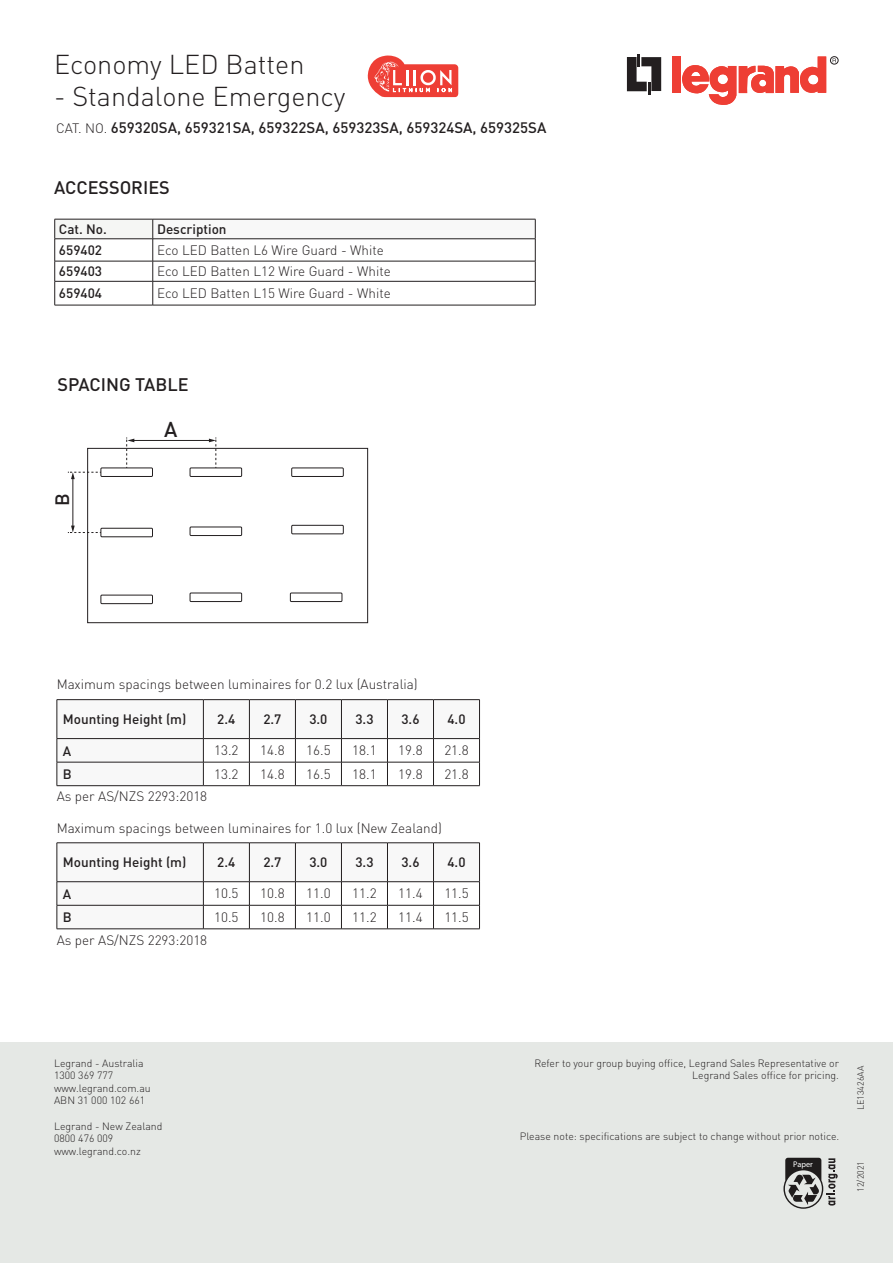
<style>
.page{position:relative;width:893px;height:1263px;background:#fff}
.page>*{position:absolute;margin:0;border:0;box-sizing:border-box;transform-origin:0 0}
.t1{font:300 27px "DIN Pro";color:#231f20}
.t2{font:500 21.3px "DIN Pro";color:#231f20}
.t3{font:500 19.2px "DIN Pro";color:#231f20}
.t4{font:500 18px "DIN Pro";color:#231f20}
.t5{font:500 15px "DIN Pro";color:#231f20}
.t6{font:300 13.5px "DIN Pro";color:#231f20}
.t7{font:500 13.5px "DIN Pro";color:#231f20}
.t8{font:300 10.5px/12.6px "DIN Pro";color:#231f20}
.t9{font:300 9px "DIN Pro";color:#231f20}
.t10{font:600 condensed 8.25px "ITC Avant Garde Std";color:#fff}
.s1{font-weight:300;font-size:13.5px}
</style>
<div class="page">
<hr style="left:57px;top:699px;width:146px;height:1px;background:#231f20">
<hr style="left:203px;top:699px;width:46px;height:1px;background:#231f20">
<hr style="left:249px;top:699px;width:46px;height:1px;background:#231f20">
<hr style="left:295px;top:699px;width:46px;height:1px;background:#231f20">
<hr style="left:341px;top:699px;width:46px;height:1px;background:#231f20">
<hr style="left:387px;top:699px;width:46px;height:1px;background:#231f20">
<hr style="left:433px;top:699px;width:47px;height:1px;background:#231f20">
<svg style="left:57px;top:700px;width:423px;height:85px"></svg>
<hr style="left:57px;top:785px;width:146px;height:1px;background:#231f20">
<hr style="left:203px;top:785px;width:46px;height:1px;background:#231f20">
<hr style="left:249px;top:785px;width:46px;height:1px;background:#231f20">
<hr style="left:295px;top:785px;width:46px;height:1px;background:#231f20">
<hr style="left:341px;top:785px;width:46px;height:1px;background:#231f20">
<hr style="left:387px;top:785px;width:46px;height:1px;background:#231f20">
<hr style="left:433px;top:785px;width:47px;height:1px;background:#231f20">
<hr style="left:57px;top:842px;width:146px;height:1px;background:#231f20">
<hr style="left:203px;top:842px;width:46px;height:1px;background:#231f20">
<hr style="left:249px;top:842px;width:46px;height:1px;background:#231f20">
<hr style="left:295px;top:842px;width:46px;height:1px;background:#231f20">
<hr style="left:341px;top:842px;width:46px;height:1px;background:#231f20">
<hr style="left:387px;top:842px;width:46px;height:1px;background:#231f20">
<hr style="left:433px;top:842px;width:47px;height:1px;background:#231f20">
<svg style="left:57px;top:843px;width:423px;height:85px"></svg>
<hr style="left:57px;top:928px;width:146px;height:1px;background:#231f20">
<hr style="left:203px;top:928px;width:46px;height:1px;background:#231f20">
<hr style="left:249px;top:928px;width:46px;height:1px;background:#231f20">
<hr style="left:295px;top:928px;width:46px;height:1px;background:#231f20">
<hr style="left:341px;top:928px;width:46px;height:1px;background:#231f20">
<hr style="left:387px;top:928px;width:46px;height:1px;background:#231f20">
<hr style="left:433px;top:928px;width:47px;height:1px;background:#231f20">
<svg style="left:627px;top:54px;width:34px;height:40px"></svg>
<div style="left:673px;top:56px;width:8px;height:37px;background:#ee3e34"></div>
<svg style="left:682px;top:57px;width:144px;height:48px"></svg>
<div style="left:830px;top:56px;width:8px;height:8px;border:1px solid #231f20;border-radius:50%"></div>
<div style="left:0;top:1042px;width:893px;height:221px;background:#e5e8e5"></div>
<svg style="left:783px;top:1158px;width:55px;height:51px"></svg>
<svg style="left:367px;top:55px;width:91px;height:42px"></svg>
<div style="left:55px;top:219px;width:98px;height:20px;background:#f5f6f4"></div>
<div style="left:153px;top:219px;width:382px;height:20px;background:#f8f8f8"></div>
<hr style="left:55px;top:219px;width:98px;height:1px;background:#231f20">
<hr style="left:153px;top:219px;width:382px;height:1px;background:#231f20">
<hr style="left:55px;top:239px;width:98px;height:1px;background:#231f20">
<hr style="left:153px;top:239px;width:382px;height:1px;background:#231f20">
<hr style="left:55px;top:261px;width:98px;height:1px;background:#231f20">
<hr style="left:153px;top:261px;width:382px;height:1px;background:#231f20">
<hr style="left:55px;top:281px;width:98px;height:1px;background:#231f20">
<svg style="left:54px;top:219px;width:1px;height:86px"></svg>
<hr style="left:153px;top:281px;width:382px;height:1px;background:#231f20">
<svg style="left:153px;top:219px;width:1px;height:86px"></svg>
<svg style="left:535px;top:219px;width:1px;height:86px"></svg>
<hr style="left:55px;top:305px;width:98px;height:1px;background:#231f20">
<hr style="left:153px;top:305px;width:382px;height:1px;background:#231f20">
<div style="left:87px;top:448px;width:281px;height:175px;border:1px solid #231f20"></div>
<div style="left:190px;top:527px;width:52px;height:9px;border:1px solid #231f20"></div>
<div style="left:190px;top:593px;width:52px;height:9px;border:1px solid #231f20"></div>
<div style="left:291px;top:525px;width:52px;height:9px;border:1px solid #231f20"></div>
<div style="left:290px;top:593px;width:52px;height:9px;border:1px solid #231f20"></div>
<div style="left:190px;top:468px;width:52px;height:9px;border:1px solid #231f20"></div>
<div style="left:291px;top:468px;width:52px;height:9px;border:1px solid #231f20"></div>
<div style="left:101px;top:468px;width:52px;height:9px;border:1px solid #231f20"></div>
<div style="left:101px;top:528px;width:52px;height:9px;border:1px solid #231f20"></div>
<div style="left:101px;top:595px;width:52px;height:9px;border:1px solid #231f20"></div>
<hr style="left:133px;top:440px;width:77px;height:1px;background:#231f20">
<svg style="left:126px;top:437px;width:8px;height:31px"></svg>
<svg style="left:209px;top:437px;width:8px;height:31px"></svg>
<hr style="left:73px;top:478px;width:1px;height:49px;background:#231f20">
<svg style="left:68px;top:526px;width:33px;height:7px"></svg>
<svg style="left:68px;top:472px;width:33px;height:7px"></svg>
<h1 class="t1" style="left:54px;top:43px;width:252px">Economy LED Batten</h1>
<h1 class="t1" style="left:54px;top:76px;width:293px">- Standalone Emergency</h1>
<p class="t5" style="left:56px;top:117px;width:492px"><span class="s1">CAT. NO.</span> 659320SA, 659321SA, 659322SA, 659323SA, 659324SA, 659325SA</p>
<h3 class="t4" style="left:54px;top:175px;width:117px">ACCESSORIES</h3>
<p class="t7" style="left:59px;top:220px;width:49px">Cat. No.</p>
<p class="t7" style="left:157px;top:220px;width:71px">Description</p>
<p class="t7" style="left:59px;top:241px;width:45px">659402</p>
<p class="t6" style="left:157px;top:239px;width:228px">Eco LED Batten L6 Wire Guard - White</p>
<p class="t7" style="left:59px;top:262px;width:45px">659403</p>
<p class="t6" style="left:157px;top:261px;width:235px">Eco LED Batten L12 Wire Guard - White</p>
<p class="t7" style="left:59px;top:284px;width:45px">659404</p>
<p class="t6" style="left:157px;top:283px;width:235px">Eco LED Batten L15 Wire Guard - White</p>
<h3 class="t4" style="left:58px;top:372px;width:133px">SPACING TABLE</h3>
<h3 class="t3" style="left:49px;top:506px;width:14px;rotate:-90deg">B</h3>
<h2 class="t2" style="left:164px;top:415px;width:15px">A</h2>
<p class="t6" style="left:57px;top:673px;width:363px">Maximum spacings between luminaires for 0.2 lux (Australia)</p>
<p class="t7" style="left:63px;top:710px;width:125px">Mounting Height (m)</p>
<p class="t7" style="left:217px;top:710px;width:20px">2.4</p>
<p class="t7" style="left:263px;top:710px;width:20px">2.7</p>
<p class="t7" style="left:309px;top:710px;width:20px">3.0</p>
<p class="t7" style="left:355px;top:710px;width:20px">3.3</p>
<p class="t7" style="left:401px;top:710px;width:20px">3.6</p>
<p class="t7" style="left:447px;top:710px;width:20px">4.0</p>
<p class="t7" style="left:63px;top:741px;width:10px">A</p>
<p class="t6" style="left:214px;top:740px;width:26px">13.2</p>
<p class="t6" style="left:260px;top:740px;width:26px">14.8</p>
<p class="t6" style="left:306px;top:740px;width:26px">16.5</p>
<p class="t6" style="left:352px;top:740px;width:26px">18.1</p>
<p class="t6" style="left:398px;top:740px;width:26px">19.8</p>
<p class="t6" style="left:444px;top:740px;width:26px">21.8</p>
<p class="t7" style="left:63px;top:765px;width:10px">B</p>
<p class="t6" style="left:214px;top:763px;width:26px">13.2</p>
<p class="t6" style="left:260px;top:763px;width:26px">14.8</p>
<p class="t6" style="left:306px;top:763px;width:26px">16.5</p>
<p class="t6" style="left:352px;top:763px;width:26px">18.1</p>
<p class="t6" style="left:398px;top:763px;width:26px">19.8</p>
<p class="t6" style="left:444px;top:763px;width:26px">21.8</p>
<p class="t6" style="left:57px;top:785px;width:152px">As per AS/NZS 2293:2018</p>
<p class="t6" style="left:57px;top:818px;width:387px">Maximum spacings between luminaires for 1.0 lux (New Zealand)</p>
<p class="t7" style="left:63px;top:853px;width:125px">Mounting Height (m)</p>
<p class="t7" style="left:217px;top:853px;width:20px">2.4</p>
<p class="t7" style="left:263px;top:853px;width:20px">2.7</p>
<p class="t7" style="left:309px;top:853px;width:20px">3.0</p>
<p class="t7" style="left:355px;top:853px;width:20px">3.3</p>
<p class="t7" style="left:401px;top:853px;width:20px">3.6</p>
<p class="t7" style="left:447px;top:853px;width:20px">4.0</p>
<p class="t7" style="left:63px;top:884px;width:10px">A</p>
<p class="t6" style="left:214px;top:883px;width:26px">10.5</p>
<p class="t6" style="left:260px;top:883px;width:26px">10.8</p>
<p class="t6" style="left:306px;top:883px;width:26px">11.0</p>
<p class="t6" style="left:352px;top:883px;width:26px">11.2</p>
<p class="t6" style="left:398px;top:883px;width:26px">11.4</p>
<p class="t6" style="left:444px;top:883px;width:26px">11.5</p>
<p class="t7" style="left:63px;top:908px;width:10px">B</p>
<p class="t6" style="left:214px;top:906px;width:26px">10.5</p>
<p class="t6" style="left:260px;top:906px;width:26px">10.8</p>
<p class="t6" style="left:306px;top:906px;width:26px">11.0</p>
<p class="t6" style="left:352px;top:906px;width:26px">11.2</p>
<p class="t6" style="left:398px;top:906px;width:26px">11.4</p>
<p class="t6" style="left:444px;top:906px;width:26px">11.5</p>
<p class="t6" style="left:57px;top:930px;width:152px">As per AS/NZS 2293:2018</p>
<p class="t8" style="left:54px;top:1056px;width:98px">Legrand - Australia<br>1300 369 777 www.legrand.com.au<br>ABN 31 000 102 661</p>
<p class="t8" style="left:54px;top:1119px;width:110px">Legrand - New Zealand<br>0800 476 009 www.legrand.co.nz</p>
<p class="t8" style="left:534px;top:1056px;width:306px;text-align:right">Refer to your group buying office, Legrand Sales Representative or<br>Legrand Sales office for pricing.</p>
<p class="t8" style="left:520px;top:1129px;width:321px">Please note: specifications are subject to change without prior notice.</p>
<p class="t10" style="left:793px;top:1159px;width:21px">Paper</p>
<p class="t9" style="left:854px;top:1110px;width:46px;rotate:-90deg">LE13426AA</p>
<p class="t9" style="left:854px;top:1192px;width:32px;rotate:-90deg">12/2021</p>
</div>
